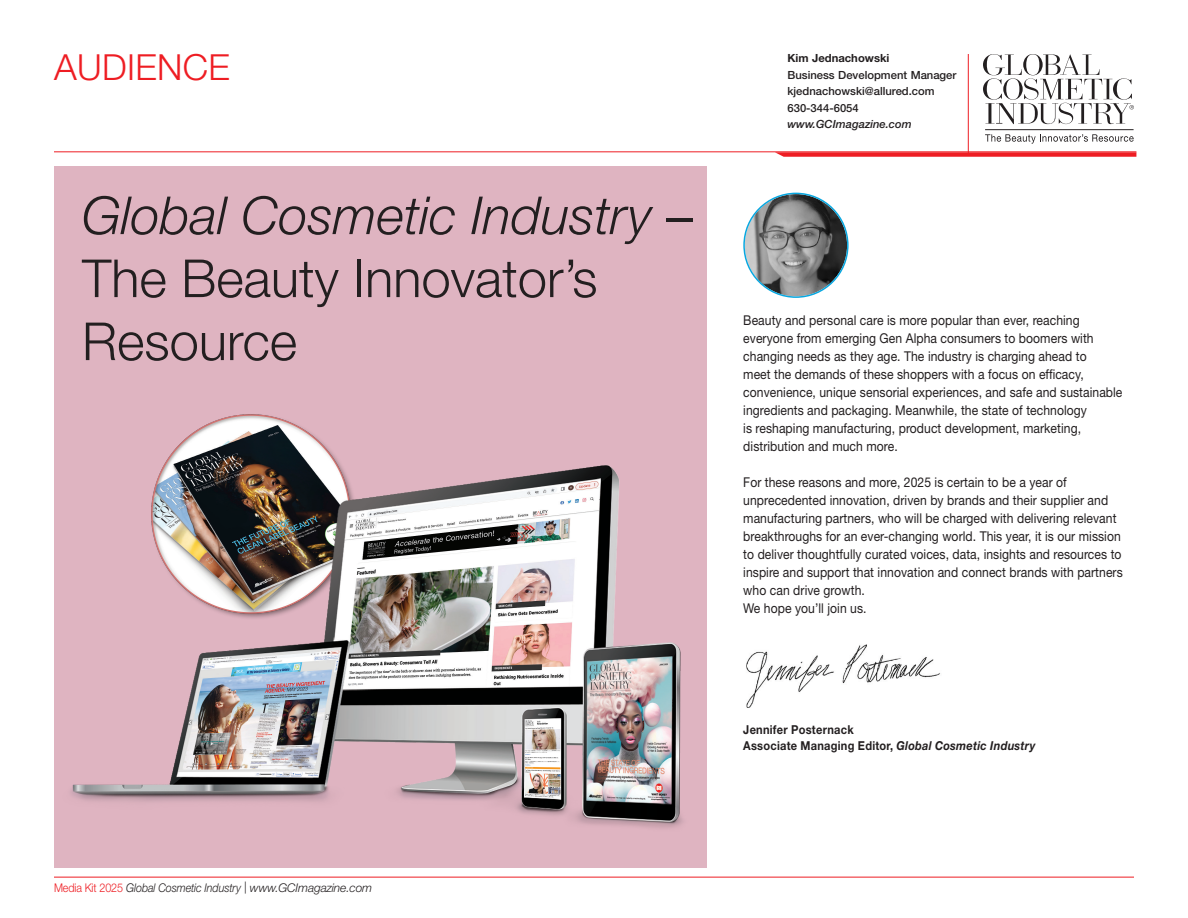
<style>
.page{position:relative;width:1188px;height:918px;background:#fff}
.page>*{position:absolute;margin:0;border:0;box-sizing:border-box;transform-origin:0 0}
.copy-bold{font:300 52.5px/63px "Helvetica Neue LT Std";color:#231f20}
.Category_Headline{font:300 36px "Helvetica Neue LT Std";letter-spacing:.01em;color:#ee1d23}
.t1{font:13.5px/18px "Helvetica Neue LT Std";letter-spacing:.005em;color:#231f20;scale:.9 1}
.t2{font:700 12.3px/16px "Helvetica Neue LT Std";letter-spacing:.02em;color:#231f20;scale:.9 1}
.t3{font:italic 300 12px "Helvetica Neue LT Std";letter-spacing:-.01em;color:#231f20;scale:.9 1}
.Sales_Rep_Info{font:500 11.25px "Helvetica Neue LT Std";color:#231f20}
.Sales_Website{font:italic 500 11.25px "Helvetica Neue LT Std";color:#231f20}
.Sales_Rep_Name{font:700 11.25px "Helvetica Neue LT Std";color:#231f20}
.s1{font-style:italic}
.s2{font-style:normal;color:#ee1d23}
</style>
<div class="page">
<div style="left:54px;top:166px;width:652px;height:701px;background:#dfb4c1"></div>
<svg style="left:985px;top:134px;width:149px;height:10px"></svg>
<svg style="left:983px;top:54px;width:151px;height:70px"></svg>
<hr style="left:985px;top:129px;width:149px;height:1px;background:#231f20">
<hr style="left:968px;top:54px;width:1px;height:101px;background:#ee1d23">
<hr style="left:54px;top:877px;width:1080px;height:1px;background:#ee1d23">
<hr style="left:54px;top:151px;width:1082px;height:1px;background:#ee1d23">
<svg style="left:775px;top:152px;width:361px;height:5px;background:#ef3338"></svg>
<img style="left:71px;top:414px;width:612px;height:414px">
<img style="left:745px;top:194px;width:102px;height:102px;border-radius:51px">
<div style="left:743px;top:193px;width:106px;height:105px;border:2px solid #08a7e0;border-radius:50%"></div>
<img style="left:746px;top:644px;width:194px;height:64px">
<p class="Category_Headline" style="left:54px;top:45px;width:177px">AUDIENCE</p>
<p class="copy-bold" style="left:82px;top:183px;width:612px"><span class="s1">Global Cosmetic Industry</span> –<br>The Beauty Innovator’s<br>Resource</p>
<p class="Sales_Rep_Name" style="left:788px;top:51px;width:103px">Kim Jednachowski</p>
<p class="Sales_Rep_Info" style="left:788px;top:68px;width:171px">Business Development Manager</p>
<p class="Sales_Rep_Info" style="left:788px;top:84px;width:149px">kjednachowski@allured.com</p>
<p class="Sales_Rep_Info" style="left:788px;top:101px;width:73px">630-344-6054</p>
<p class="Sales_Website" style="left:788px;top:117px;width:126px">www.GCImagazine.com</p>
<p class="t1" style="left:743px;top:311px;width:423px">Beauty and personal care is more popular than ever, reaching everyone from emerging Gen Alpha consumers to boomers with changing needs as they age. The industry is charging ahead to<br>meet the demands of these shoppers with a focus on efficacy, convenience, unique sensorial experiences, and safe and sustainable ingredients and packaging. Meanwhile, the state of technology<br>is reshaping manufacturing, product development, marketing, distribution and much more.</p>
<p class="t1" style="left:743px;top:473px;width:423px">For these reasons and more, 2025 is certain to be a year of unprecedented innovation, driven by brands and their supplier and manufacturing partners, who will be charged with delivering relevant breakthroughs for an ever-changing world. This year, it is our mission to deliver thoughtfully curated voices, data, insights and resources to inspire and support that innovation and connect brands with partners who can drive growth.<br>We hope you’ll join us.</p>
<p class="t2" style="left:743px;top:721px;width:326px">Jennifer Posternack<br>Associate Managing Editor, <span class="s1">Global Cosmetic Industry</span></p>
<p class="t3" style="left:54px;top:881px;width:355px"><span class="s2">Media Kit 2025</span> Global Cosmetic Industry | www.GCImagazine.com</p>
</div>
